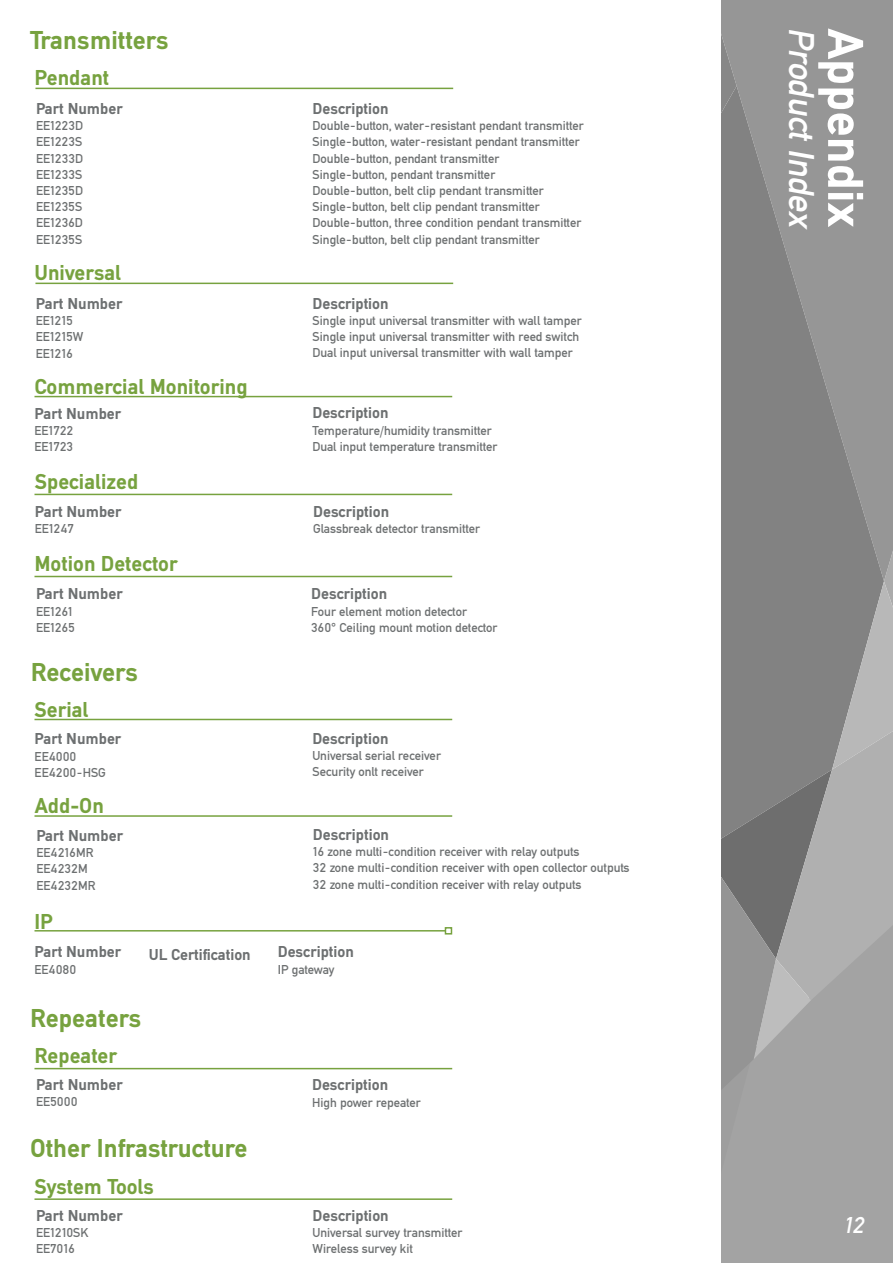
<style>
.page{position:relative;width:893px;height:1263px;background:#fff}
.page>*{position:absolute;margin:0;border:0;box-sizing:border-box;transform-origin:0 0}
.t1{font:700 52.5px "DIN Mittel EF";color:#fff}
.t2{font:italic 37.5px "DIN Mittel EF";color:#fff}
.t3{font:700 27px "DIN Mittel EF";color:#77a23f}
.t4{font:italic 24px "DIN Mittel EF";color:#fff}
.t5{font:700 22.5px "DIN Mittel EF";color:#77a23f}
.t6{font:700 16.5px "DIN Mittel EF";color:#6d7071}
.t7{font:13.5px "DIN Mittel EF";color:#6d7071}
</style>
<div class="page">
<div style="left:737px;top:0;width:156px;height:550px;background:#969696"></div>
<svg style="left:721px;top:86px;width:163px;height:464px;background:#8b8b8b"></svg>
<svg style="left:721px;top:550px;width:172px;height:713px;background:#989898"></svg>
<svg style="left:721px;top:850px;width:55px;height:346px;background:#939393"></svg>
<hr style="left:34px;top:494px;width:418px;height:1px;background:#77a23f">
<hr style="left:35px;top:283px;width:418px;height:1px;background:#77a23f">
<hr style="left:35px;top:88px;width:418px;height:1px;background:#77a23f">
<hr style="left:34px;top:576px;width:418px;height:1px;background:#77a23f">
<hr style="left:34px;top:815px;width:418px;height:2px;background:#77a23f">
<hr style="left:34px;top:1068px;width:418px;height:1px;background:#77a23f">
<hr style="left:34px;top:1198px;width:418px;height:2px;background:#77a23f">
<hr style="left:34px;top:396px;width:418px;height:1px;background:#77a23f">
<hr style="left:34px;top:719px;width:418px;height:1px;background:#77a23f">
<hr style="left:34px;top:930px;width:411px;height:1px;background:#77a23f">
<div style="left:445px;top:927px;width:7px;height:7px;border:2px solid #77a23f"></div>
<p class="t3" style="left:30px;top:24px;width:140px">Transmitters</p>
<p class="t5" style="left:34px;top:65px;width:76px">Pendant</p>
<p class="t6" style="left:36px;top:99px;width:88px">Part Number</p>
<p class="t7" style="left:36px;top:118px;width:49px">EE1223D</p>
<p class="t7" style="left:36px;top:134px;width:48px">EE1223S</p>
<p class="t7" style="left:36px;top:150px;width:49px">EE1233D</p>
<p class="t7" style="left:36px;top:167px;width:48px">EE1233S</p>
<p class="t7" style="left:36px;top:183px;width:49px">EE1235D</p>
<p class="t7" style="left:36px;top:199px;width:48px">EE1235S</p>
<p class="t7" style="left:36px;top:215px;width:48px">EE1236D</p>
<p class="t7" style="left:36px;top:231px;width:48px">EE1235S</p>
<p class="t5" style="left:34px;top:259px;width:88px">Universal</p>
<p class="t6" style="left:36px;top:294px;width:88px">Part Number</p>
<p class="t7" style="left:36px;top:313px;width:39px">EE1215</p>
<p class="t7" style="left:36px;top:329px;width:49px">EE1215W</p>
<p class="t7" style="left:36px;top:345px;width:39px">EE1216</p>
<p class="t5" style="left:34px;top:374px;width:215px">Commercial Monitoring</p>
<p class="t6" style="left:34px;top:404px;width:88px">Part Number</p>
<p class="t7" style="left:34px;top:423px;width:40px">EE1722</p>
<p class="t7" style="left:34px;top:439px;width:40px">EE1723</p>
<p class="t5" style="left:35px;top:468px;width:105px">Specialized</p>
<p class="t6" style="left:35px;top:502px;width:88px">Part Number</p>
<p class="t7" style="left:35px;top:521px;width:41px">EE1247</p>
<p class="t5" style="left:34px;top:550px;width:145px">Motion Detector</p>
<p class="t6" style="left:36px;top:584px;width:88px">Part Number</p>
<p class="t7" style="left:36px;top:603px;width:38px">EE1261</p>
<p class="t7" style="left:36px;top:620px;width:40px">EE1265</p>
<p class="t3" style="left:31px;top:656px;width:109px">Receivers</p>
<p class="t5" style="left:35px;top:697px;width:55px">Serial</p>
<p class="t6" style="left:35px;top:729px;width:88px">Part Number</p>
<p class="t7" style="left:35px;top:748px;width:43px">EE4000</p>
<p class="t7" style="left:35px;top:764px;width:73px">EE4200-HSG</p>
<p class="t5" style="left:35px;top:792px;width:71px">Add-On</p>
<p class="t6" style="left:36px;top:826px;width:88px">Part Number</p>
<p class="t7" style="left:36px;top:845px;width:58px">EE4216MR</p>
<p class="t7" style="left:36px;top:861px;width:53px">EE4232M</p>
<p class="t7" style="left:36px;top:877px;width:61px">EE4232MR</p>
<p class="t5" style="left:34px;top:908px;width:20px">IP</p>
<p class="t6" style="left:34px;top:942px;width:88px">Part Number</p>
<p class="t7" style="left:34px;top:961px;width:43px">EE4080</p>
<p class="t6" style="left:149px;top:945px;width:103px">UL Certification</p>
<p class="t3" style="left:30px;top:1002px;width:113px">Repeaters</p>
<p class="t5" style="left:34px;top:1043px;width:84px">Repeater</p>
<p class="t6" style="left:36px;top:1075px;width:88px">Part Number</p>
<p class="t7" style="left:36px;top:1094px;width:43px">EE5000</p>
<p class="t3" style="left:30px;top:1133px;width:219px">Other Infrastructure</p>
<p class="t5" style="left:34px;top:1173px;width:121px">System Tools</p>
<p class="t6" style="left:36px;top:1205px;width:88px">Part Number</p>
<p class="t7" style="left:36px;top:1224px;width:54px">EE1210SK</p>
<p class="t7" style="left:36px;top:1241px;width:40px">EE7016</p>
<p class="t6" style="left:313px;top:99px;width:78px">Description</p>
<p class="t7" style="left:313px;top:118px;width:273px">Double-button, water-resistant pendant transmitter</p>
<p class="t7" style="left:313px;top:134px;width:269px">Single-button, water-resistant pendant transmitter</p>
<p class="t7" style="left:313px;top:150px;width:188px">Double-button, pendant transmitter</p>
<p class="t7" style="left:313px;top:167px;width:184px">Single-button, pendant transmitter</p>
<p class="t7" style="left:313px;top:183px;width:233px">Double-button, belt clip pendant transmitter</p>
<p class="t7" style="left:313px;top:199px;width:229px">Single-button, belt clip pendant transmitter</p>
<p class="t7" style="left:313px;top:215px;width:270px">Double-button, three condition pendant transmitter</p>
<p class="t7" style="left:313px;top:231px;width:229px">Single-button, belt clip pendant transmitter</p>
<p class="t6" style="left:313px;top:294px;width:78px">Description</p>
<p class="t7" style="left:313px;top:313px;width:271px">Single input universal transmitter with wall tamper</p>
<p class="t7" style="left:313px;top:329px;width:268px">Single input universal transmitter with reed switch</p>
<p class="t7" style="left:313px;top:345px;width:262px">Dual input universal transmitter with wall tamper</p>
<p class="t6" style="left:312px;top:403px;width:78px">Description</p>
<p class="t7" style="left:312px;top:422px;width:181px">Temperature/humidity transmitter</p>
<p class="t7" style="left:312px;top:439px;width:186px">Dual input temperature transmitter</p>
<p class="t6" style="left:313px;top:502px;width:78px">Description</p>
<p class="t7" style="left:313px;top:521px;width:168px">Glassbreak detector transmitter</p>
<p class="t6" style="left:311px;top:584px;width:78px">Description</p>
<p class="t7" style="left:311px;top:603px;width:157px">Four element motion detector</p>
<p class="t7" style="left:311px;top:620px;width:188px">360° Ceiling mount motion detector</p>
<p class="t6" style="left:312px;top:729px;width:78px">Description</p>
<p class="t7" style="left:312px;top:748px;width:130px">Universal serial receiver</p>
<p class="t7" style="left:312px;top:764px;width:113px">Security onlt receiver</p>
<p class="t6" style="left:313px;top:825px;width:78px">Description</p>
<p class="t7" style="left:313px;top:844px;width:268px">16 zone multi-condition receiver with relay outputs</p>
<p class="t7" style="left:313px;top:860px;width:318px">32 zone multi-condition receiver with open collector outputs</p>
<p class="t7" style="left:313px;top:876px;width:270px">32 zone multi-condition receiver with relay outputs</p>
<p class="t6" style="left:278px;top:942px;width:78px">Description</p>
<p class="t7" style="left:278px;top:961px;width:58px">IP gateway</p>
<p class="t6" style="left:312px;top:1075px;width:78px">Description</p>
<p class="t7" style="left:312px;top:1094px;width:110px">High power repeater</p>
<p class="t6" style="left:313px;top:1205px;width:78px">Description</p>
<p class="t7" style="left:313px;top:1224px;width:151px">Universal survey transmitter</p>
<p class="t7" style="left:313px;top:1241px;width:102px">Wireless survey kit</p>
<p class="t2" style="left:823px;top:29px;width:204px;rotate:90deg">Product Index</p>
<p class="t1" style="left:876px;top:29px;width:200px;rotate:90deg">Appendix</p>
<p class="t4" style="left:844px;top:1211px;width:22px">12</p>
</div>
